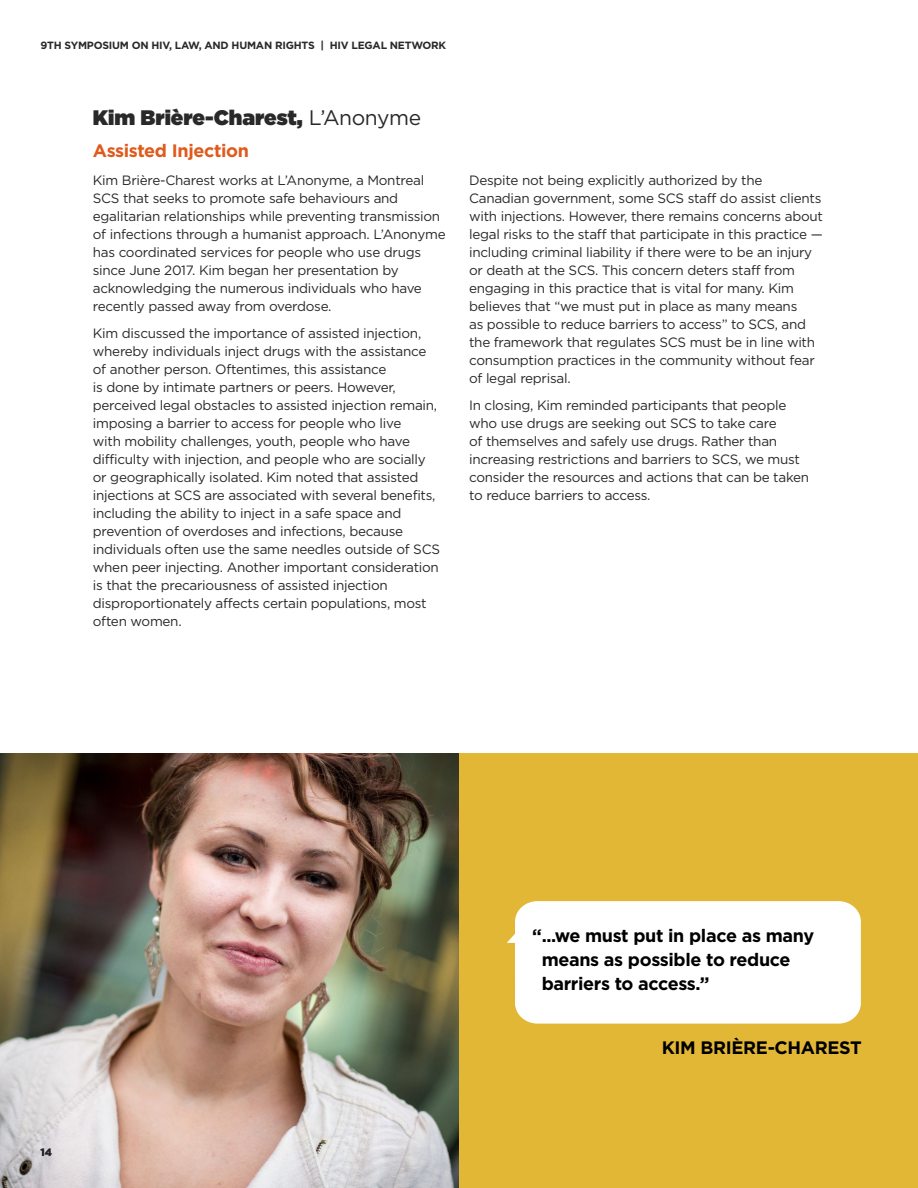
<style>
.page{position:relative;width:918px;height:1188px;background:#fff}
.page>*{position:absolute;margin:0;border:0;box-sizing:border-box;transform-origin:0 0}
.Body_Copy{font:900 21px "Gotham";color:#292929}
.Body_Copy-2{font:700 18px/24px "Gotham";letter-spacing:-.02em;color:#000}
.Talk_Titles{font:700 18px "Gotham";letter-spacing:-.02em;color:#e05a1b}
.Quotes{font:700 18px "Gotham";letter-spacing:-.02em;color:#000}
.Body_Copy-3{font:13.5px/18px "Gotham";letter-spacing:-.02em;color:#292929}
.t1{font:700 10.5px "Gotham";letter-spacing:-.02em;color:#292929}
.Body_Copy-4{font:700 10.5px "Gotham";color:#000}
.s1{font-weight:400}
</style>
<div class="page">
<div style="left:457px;top:754px;width:461px;height:434px;background:#e2b735"></div>
<div style="left:507px;top:901px;width:354px;height:123px;background:#fff"></div>
<img style="left:0;top:754px;width:459px;height:434px">
<p class="t1" style="left:40px;top:38px;width:407px">9TH SYMPOSIUM ON HIV, LAW, AND HUMAN RIGHTS | HIV LEGAL NETWORK</p>
<p class="Body_Copy" style="left:93px;top:102px;width:330px">Kim Brière-Charest, <span class="s1">L’Anonyme</span></p>
<p class="Talk_Titles" style="left:93px;top:139px;width:158px">Assisted Injection</p>
<p class="Body_Copy-3" style="left:93px;top:171px;width:354px">Kim Brière-Charest works at L’Anonyme, a Montreal SCS that seeks to promote safe behaviours and egalitarian relationships while preventing transmission of infections through a humanist approach. L’Anonyme has coordinated services for people who use drugs since June 2017. Kim began her presentation by acknowledging the numerous individuals who have recently passed away from overdose.</p>
<p class="Body_Copy-3" style="left:93px;top:324px;width:349px">Kim discussed the importance of assisted injection, whereby individuals inject drugs with the assistance of another person. Oftentimes, this assistance<br>is done by intimate partners or peers. However, perceived legal obstacles to assisted injection remain, imposing a barrier to access for people who live<br>with mobility challenges, youth, people who have difficulty with injection, and people who are socially or geographically isolated. Kim noted that assisted injections at SCS are associated with several benefits, including the ability to inject in a safe space and prevention of overdoses and infections, because individuals often use the same needles outside of SCS when peer injecting. Another important consideration is that the precariousness of assisted injection disproportionately affects certain populations, most often women.</p>
<p class="Body_Copy-3" style="left:469px;top:171px;width:355px">Despite not being explicitly authorized by the Canadian government, some SCS staff do assist clients with injections. However, there remains concerns about legal risks to the staff that participate in this practice — including criminal liability if there were to be an injury or death at the SCS. This concern deters staff from engaging in this practice that is vital for many. Kim believes that “we must put in place as many means<br>as possible to reduce barriers to access” to SCS, and the framework that regulates SCS must be in line with consumption practices in the community without fear of legal reprisal.</p>
<p class="Body_Copy-3" style="left:469px;top:396px;width:342px">In closing, Kim reminded participants that people who use drugs are seeking out SCS to take care<br>of themselves and safely use drugs. Rather than increasing restrictions and barriers to SCS, we must consider the resources and actions that can be taken to reduce barriers to access.</p>
<p class="Body_Copy-4" style="left:40px;top:1145px;width:13px">14</p>
<p class="Body_Copy-2" style="left:542px;top:923px;width:274px;text-indent:-9px">“...we must put in place as many means as possible to reduce barriers to access.”</p>
<p class="Quotes" style="left:662px;top:1036px;width:201px">KIM BRIÈRE-CHAREST</p>
</div>
